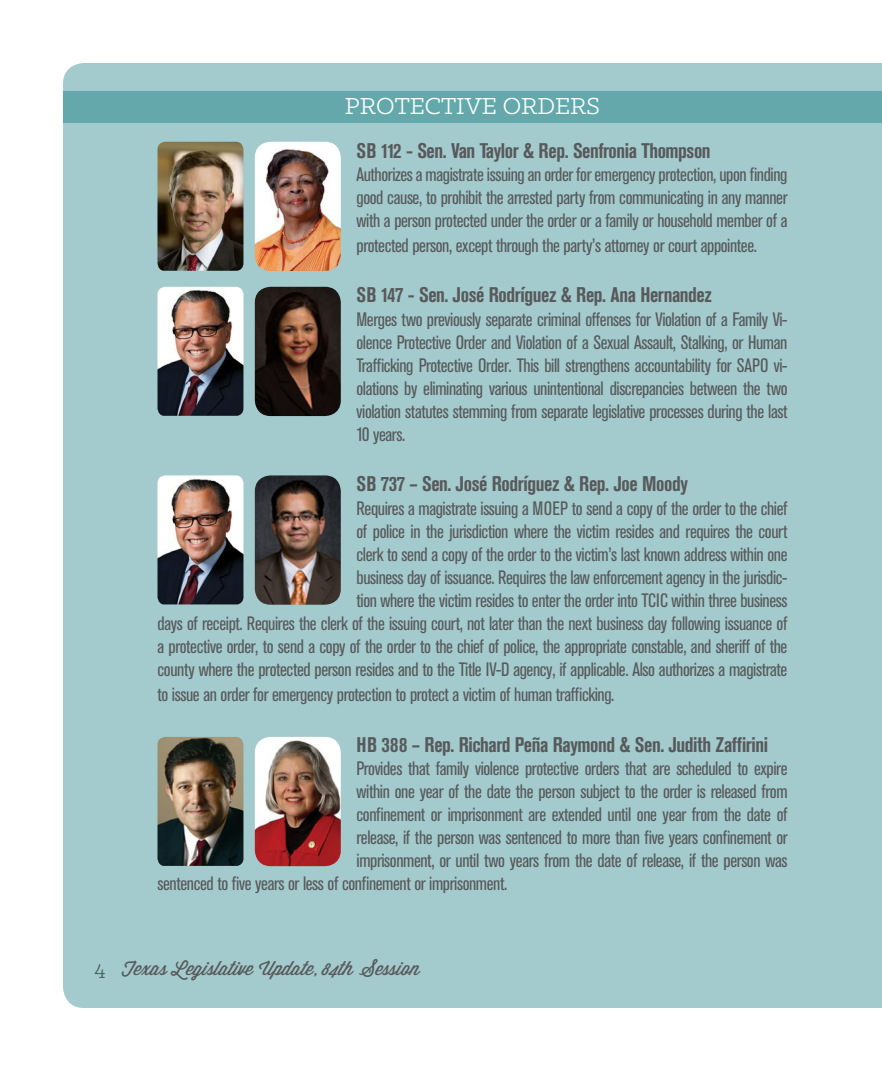
<style>
.page{position:relative;width:882px;height:1071px;background:#fff}
.page>*{position:absolute;margin:0;border:0;box-sizing:border-box;transform-origin:0 0}
.t1{font:26.25px "Klinic Slab";color:#fff}
.t2{font:700 condensed 21px "Akzidenz Grotesk BE";letter-spacing:-.02em;color:#58595b}
.t3{font:condensed 19.25px/23.1px "Akzidenz Grotesk BE";letter-spacing:-.02em;color:#58595b;text-align:justify}
.t4{font:19.25px "Wisdom Script";color:#58595b}
.s1{font-family:"Klinic Slab";font-size:22.75px}
</style>
<div class="page">
<div style="left:63px;top:63px;width:819px;height:945px;background:#a3cbcd"></div>
<div style="left:63px;top:91px;width:819px;height:31px;background:#65a8ac"></div>
<img style="left:881px;top:561px;width:1px;height:447px">
<img style="left:158px;top:142px;width:85px;height:129px">
<img style="left:255px;top:142px;width:86px;height:129px">
<img style="left:158px;top:287px;width:85px;height:129px">
<img style="left:255px;top:287px;width:86px;height:129px">
<img style="left:255px;top:475px;width:86px;height:130px">
<img style="left:158px;top:475px;width:85px;height:129px">
<img style="left:255px;top:737px;width:86px;height:129px">
<img style="left:158px;top:737px;width:85px;height:129px">
<p class="t1" style="left:345px;top:89px;width:257px">PROTECTIVE ORDERS</p>
<p class="t2" style="left:357px;top:138px;width:356px">SB 112 - Sen. Van Taylor &amp; Rep. Senfronia Thompson</p>
<p class="t3" style="left:357px;top:163px;width:433px">Authorizes a magistrate issuing an order for emergency protection, upon finding good cause, to prohibit the arrested party from communicating in any manner with a person protected under the order or a family or household member of a</p>
<p class="t3" style="left:357px;top:234px;width:402px">protected person, except through the party’s attorney or court appointee.</p>
<p class="t2" style="left:357px;top:283px;width:357px">SB 147 - Sen. José Rodríguez &amp; Rep. Ana Hernandez</p>
<p class="t3" style="left:357px;top:308px;width:432px">Merges two previously separate criminal offenses for Violation of a Family Vi&shy;olence Protective Order and Violation of a Sexual Assault, Stalking, or Human Trafficking Protective Order. This bill strengthens accountability for SAPO vi&shy;olations by eliminating various unintentional discrepancies between the two violation statutes stemming from separate legislative processes during the last 10 years.</p>
<p class="t2" style="left:357px;top:472px;width:333px">SB 737 – Sen. José Rodríguez &amp; Rep. Joe Moody</p>
<p class="t3" style="left:158px;top:497px;width:632px;text-align:right">Requires a magistrate issuing a MOEP to send a copy of the order to the chief<br>of police in the jurisdiction where the victim resides and requires the court<br>clerk to send a copy of the order to the victim’s last known address within one<br>business day of issuance. Requires the law enforcement agency in the jurisdic-<br>tion where the victim resides to enter the order into TCIC within three business<br>days of receipt. Requires the clerk of the issuing court, not later than the next business day following issuance of a protective order, to send a copy of the order to the chief of police, the appropriate constable, and sheriff of the county where the protected person resides and to the Title IV-D agency, if applicable. Also authorizes a magistrate</p>
<p class="t3" style="left:158px;top:684px;width:459px">to issue an order for emergency protection to protect a victim of human trafficking.</p>
<p class="t2" style="left:357px;top:733px;width:413px">HB 388 – Rep. Richard Peña Raymond &amp; Sen. Judith Zaffirini</p>
<p class="t3" style="left:357px;top:757px;width:433px">Provides that family violence protective orders that are scheduled to expire</p>
<p class="t3" style="left:357px;top:780px;width:433px">within one year of the date the person subject to the order is released from</p>
<p class="t3" style="left:357px;top:803px;width:432px">confinement or imprisonment are extended until one year from the date of</p>
<p class="t3" style="left:357px;top:826px;width:433px">release, if the person was sentenced to more than five years confinement or</p>
<p class="t3" style="left:357px;top:849px;width:433px">imprisonment, or until two years from the date of release, if the person was</p>
<p class="t3" style="left:158px;top:873px;width:351px">sentenced to five years or less of confinement or imprisonment.</p>
<p class="t4" style="left:94px;top:954px;width:327px"><span class="s1">4</span> Texas Legislative Update, 84th Session</p>
</div>
